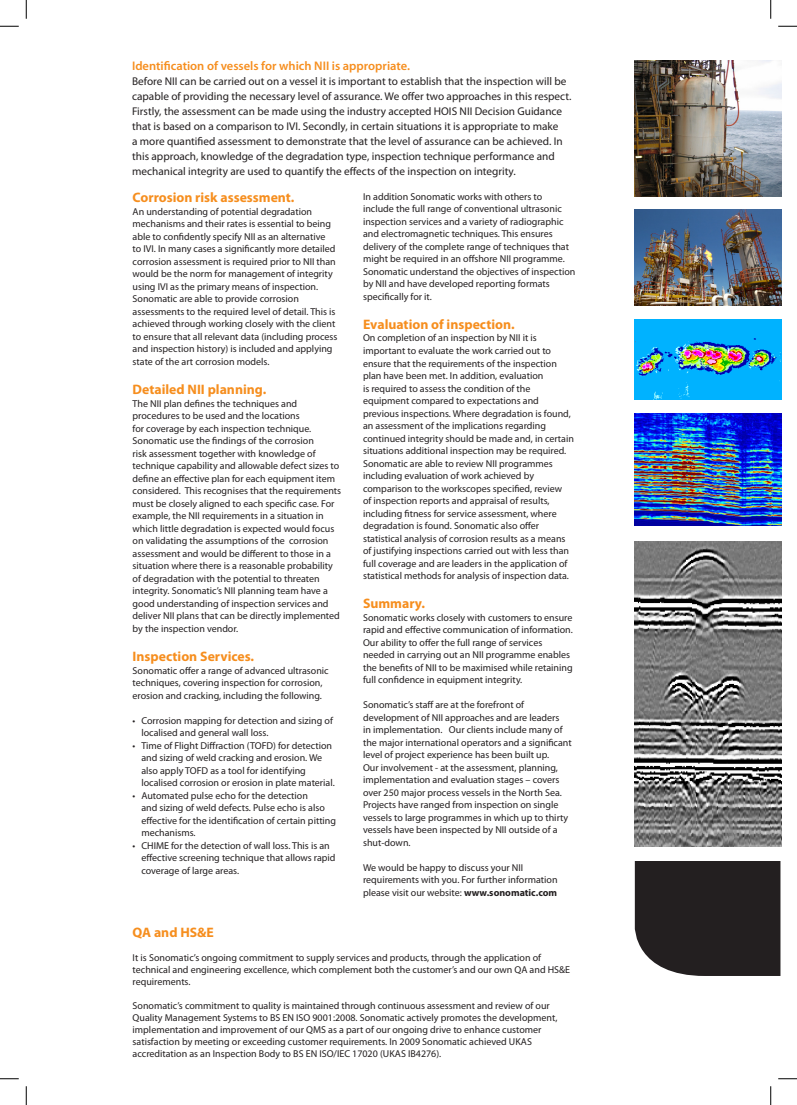
<style>
.page{position:relative;width:797px;height:1105px;background:#fff}
.page>*{position:absolute;margin:0;border:0;box-sizing:border-box;transform-origin:0 0}
.t1{font:700 13.75px "Myriad Pro";color:#f68e1e}
.t2{font:600 12.5px "Myriad Pro";color:#f68e1e}
.t3{font:11.25px/15px "Myriad Pro";color:#231f20}
.t4{font:10px/12.5px "Myriad Pro";color:#231f20}
.s1{font-weight:700}
</style>
<div class="page">
<div style="left:635px;top:861px;width:145px;height:115px;background:#231f20"></div>
<img style="left:634px;top:542px;width:147px;height:304px">
<img style="left:634px;top:60px;width:147px;height:136px">
<img style="left:634px;top:414px;width:147px;height:111px">
<img style="left:635px;top:209px;width:146px;height:97px">
<img style="left:634px;top:319px;width:147px;height:80px">
<svg style="left:0;top:25px;width:19px;height:2px"></svg>
<svg style="left:778px;top:25px;width:19px;height:2px"></svg>
<svg style="left:0;top:1078px;width:19px;height:1px"></svg>
<svg style="left:778px;top:1078px;width:19px;height:1px"></svg>
<svg style="left:25px;top:0;width:2px;height:19px"></svg>
<svg style="left:25px;top:1086px;width:2px;height:19px"></svg>
<svg style="left:770px;top:0;width:1px;height:19px"></svg>
<svg style="left:770px;top:1086px;width:1px;height:19px"></svg>
<p class="t2" style="left:132px;top:58px;width:279px">Identification of vessels for which NII is appropriate.</p>
<p class="t3" style="left:132px;top:73px;width:441px">Before NII can be carried out on a vessel it is important to establish that the inspection will be capable of providing the necessary level of assurance. We offer two approaches in this respect.<br>Firstly, the assessment can be made using the industry accepted HOIS NII Decision Guidance that is based on a comparison to IVI. Secondly, in certain situations it is appropriate to make<br>a more quantified assessment to demonstrate that the level of assurance can be achieved. In this approach, knowledge of the degradation type, inspection technique performance and mechanical integrity are used to quantify the effects of the inspection on integrity.</p>
<p class="t1" style="left:133px;top:189px;width:163px">Corrosion risk assessment.</p>
<p class="t4" style="left:133px;top:205px;width:206px">An understanding of potential degradation mechanisms and their rates is essential to being able to confidently specify NII as an alternative<br>to IVI. In many cases a significantly more detailed corrosion assessment is required prior to NII than would be the norm for management of integrity using IVI as the primary means of inspection.<br>Sonomatic are able to provide corrosion assessments to the required level of detail. This is achieved through working closely with the client to ensure that all relevant data (including process and inspection history) is included and applying state of the art corrosion models.</p>
<p class="t1" style="left:133px;top:381px;width:135px">Detailed NII planning.</p>
<p class="t4" style="left:133px;top:397px;width:210px">The NII plan defines the techniques and procedures to be used and the locations<br>for coverage by each inspection technique.<br>Sonomatic use the findings of the corrosion<br>risk assessment together with knowledge of technique capability and allowable defect sizes to define an effective plan for each equipment item considered. This recognises that the requirements must be closely aligned to each specific case. For example, the NII requirements in a situation in which little degradation is expected would focus on validating the assumptions of the corrosion assessment and would be different to those in a situation where there is a reasonable probability of degradation with the potential to threaten integrity. Sonomatic’s NII planning team have a good understanding of inspection services and deliver NII plans that can be directly implemented by the inspection vendor.</p>
<p class="t1" style="left:133px;top:648px;width:123px">Inspection Services.</p>
<p class="t4" style="left:133px;top:664px;width:198px">Sonomatic offer a range of advanced ultrasonic techniques, covering inspection for corrosion, erosion and cracking, including the following.</p>
<p class="t4" style="left:141px;top:714px;width:193px;text-indent:-9px">• Corrosion mapping for detection and sizing of localised and general wall loss.</p>
<p class="t4" style="left:141px;top:739px;width:195px;text-indent:-9px">• Time of Flight Diffraction (TOFD) for detection and sizing of weld cracking and erosion. We also apply TOFD as a tool for identifying localised corrosion or erosion in plate material.</p>
<p class="t4" style="left:141px;top:789px;width:196px;text-indent:-9px">• Automated pulse echo for the detection<br>and sizing of weld defects. Pulse echo is also effective for the identification of certain pitting mechanisms.</p>
<p class="t4" style="left:141px;top:839px;width:196px;text-indent:-9px">• CHIME for the detection of wall loss. This is an effective screening technique that allows rapid coverage of large areas.</p>
<p class="t4" style="left:363px;top:190px;width:214px">In addition Sonomatic works with others to include the full range of conventional ultrasonic inspection services and a variety of radiographic and electromagnetic techniques. This ensures delivery of the complete range of techniques that might be required in an offshore NII programme.<br>Sonomatic understand the objectives of inspection by NII and have developed reporting formats specifically for it.</p>
<p class="t1" style="left:363px;top:315px;width:153px">Evaluation of inspection.</p>
<p class="t4" style="left:363px;top:332px;width:212px">On completion of an inspection by NII it is important to evaluate the work carried out to ensure that the requirements of the inspection plan have been met. In addition, evaluation<br>is required to assess the condition of the equipment compared to expectations and previous inspections. Where degradation is found, an assessment of the implications regarding continued integrity should be made and, in certain situations additional inspection may be required.<br>Sonomatic are able to review NII programmes including evaluation of work achieved by comparison to the workscopes specified, review<br>of inspection reports and appraisal of results, including fitness for service assessment, where degradation is found. Sonomatic also offer statistical analysis of corrosion results as a means of justifying inspections carried out with less than full coverage and are leaders in the application of statistical methods for analysis of inspection data.</p>
<p class="t1" style="left:363px;top:595px;width:63px">Summary.</p>
<p class="t4" style="left:363px;top:611px;width:211px">Sonomatic works closely with customers to ensure rapid and effective communication of information.<br>Our ability to offer the full range of services needed in carrying out an NII programme enables the benefits of NII to be maximised while retaining full confidence in equipment integrity.</p>
<p class="t4" style="left:363px;top:699px;width:210px">Sonomatic’s staff are at the forefront of development of NII approaches and are leaders<br>in implementation. Our clients include many of the major international operators and a significant level of project experience has been built up.<br>Our involvement - at the assessment, planning, implementation and evaluation stages – covers over 250 major process vessels in the North Sea.<br>Projects have ranged from inspection on single vessels to large programmes in which up to thirty vessels have been inspected by NII outside of a shut-down.</p>
<p class="t4" style="left:363px;top:861px;width:196px">We would be happy to discuss your NII requirements with you. For further information please visit our website: <span class="s1">www.sonomatic.com</span></p>
<p class="t1" style="left:133px;top:923px;width:83px">QA and HS&amp;E</p>
<p class="t4" style="left:133px;top:951px;width:439px;line-height:12px">It is Sonomatic’s ongoing commitment to supply services and products, through the application of technical and engineering excellence, which complement both the customer’s and our own QA and HS&amp;E requirements.</p>
<p class="t4" style="left:133px;top:999px;width:426px;line-height:12px">Sonomatic’s commitment to quality is maintained through continuous assessment and review of our Quality Management Systems to BS EN ISO 9001:2008. Sonomatic actively promotes the development, implementation and improvement of our QMS as a part of our ongoing drive to enhance customer satisfaction by meeting or exceeding customer requirements. In 2009 Sonomatic achieved UKAS accreditation as an Inspection Body to BS EN ISO/IEC 17020 (UKAS IB4276).</p>
</div>
